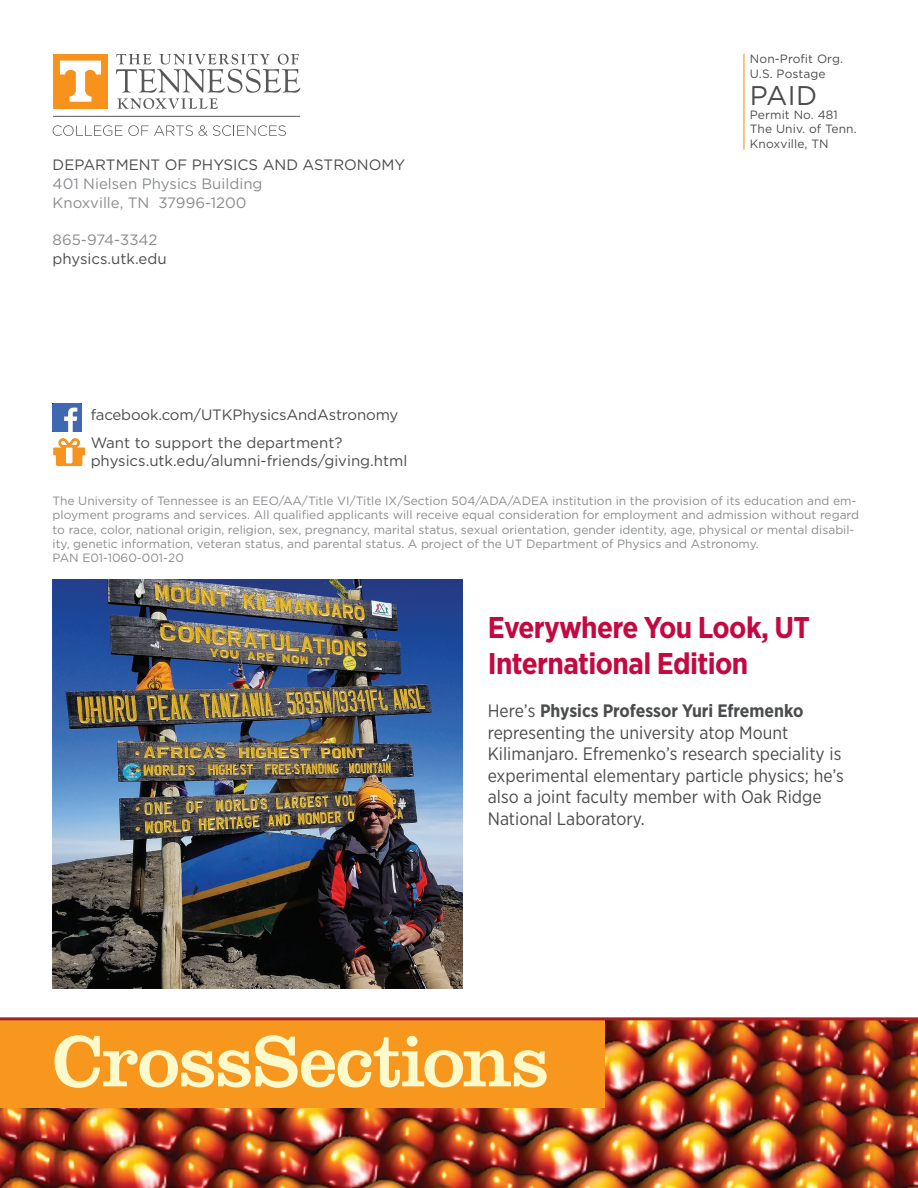
<style>
.page{position:relative;width:918px;height:1188px;background:#fff}
.page>*{position:absolute;margin:0;border:0;box-sizing:border-box;transform-origin:0 0}
.t1{font:75px "Clarendon LT Std";letter-spacing:-.015em;color:#fcf9cb}
.t2{font:700 30px "Gotham Narrow";letter-spacing:-.02em;color:#c40941}
.t3{font:27px "Gotham";color:#4b4c4d}
.t4{font:18px/21.6px "Gotham Narrow";color:#4b4c4d}
.t5{font:15px/18px "Gotham";color:#4b4c4d}
.t6{font:15px "Gotham";color:#8a8c8f}
.t7{font:12px/14.4px "Gotham";color:#8a8c8f}
.t8{font:12px "Gotham";letter-spacing:.01em;color:#4b4c4d}
.s1{font-weight:700}
</style>
<div class="page">
<img style="left:0;top:1021px;width:918px;height:167px">
<div style="left:0;top:1019px;width:605px;height:88px;background:#f7971d"></div>
<hr style="left:0;top:1017px;width:918px;height:3px;background:#a51f27">
<hr style="left:743px;top:54px;width:2px;height:96px;background:#f7971d">
<hr style="left:53px;top:116px;width:247px;height:1px;background:#57585a">
<svg style="left:116px;top:54px;width:184px;height:55px"></svg>
<div style="left:53px;top:54px;width:55px;height:55px;background:#f7931d"></div>
<svg style="left:60px;top:61px;width:41px;height:41px"></svg>
<svg style="left:53px;top:125px;width:140px;height:11px"></svg>
<svg style="left:199px;top:125px;width:87px;height:11px"></svg>
<img style="left:53px;top:403px;width:28px;height:29px">
<img style="left:53px;top:438px;width:32px;height:28px">
<img style="left:53px;top:579px;width:410px;height:410px">
<p class="t5" style="left:53px;top:156px;width:354px">DEPARTMENT OF PHYSICS AND ASTRONOMY</p>
<p class="t6" style="left:53px;top:174px;width:211px">401 Nielsen Physics Building</p>
<p class="t6" style="left:53px;top:193px;width:195px">Knoxville, TN 37996-1200</p>
<p class="t6" style="left:53px;top:230px;width:106px">865-974-3342</p>
<p class="t5" style="left:53px;top:250px;width:115px">physics.utk.edu</p>
<p class="t5" style="left:91px;top:405px;width:309px">facebook.com/UTKPhysicsAndAstronomy</p>
<p class="t5" style="left:91px;top:433px;width:318px">Want to support the department? physics.utk.edu/alumni-friends/giving.html</p>
<p class="t8" style="left:750px;top:51px;width:95px">Non-Profit Org.</p>
<p class="t8" style="left:750px;top:66px;width:77px">U.S. Postage</p>
<p class="t3" style="left:750px;top:78px;width:69px">PAID</p>
<p class="t8" style="left:750px;top:107px;width:89px">Permit No. 481</p>
<p class="t8" style="left:750px;top:122px;width:108px">The Univ. of Tenn.</p>
<p class="t8" style="left:750px;top:136px;width:80px">Knoxville, TN</p>
<p class="t7" style="left:53px;top:493px;width:808px">The University of Tennessee is an EEO/AA/Title VI/Title IX/Section 504/ADA/ADEA institution in the provision of its education and em&shy;ployment programs and services. All qualified applicants will receive equal consideration for employment and admission without regard to race, color, national origin, religion, sex, pregnancy, marital status, sexual orientation, gender identity, age, physical or mental disabil&shy;ity, genetic information, veteran status, and parental status. A project of the UT Department of Physics and Astronomy.<br>PAN E01-1060-001-20</p>
<p class="t2" style="left:488px;top:608px;width:324px">Everywhere You Look, UT</p>
<p class="t2" style="left:488px;top:644px;width:262px">International Edition</p>
<p class="t4" style="left:488px;top:700px;width:358px">Here’s <span class="s1">Physics Professor Yuri Efremenko </span>representing the university atop Mount Kilimanjaro. Efremenko’s research speciality is experimental elementary particle physics; he’s also a joint faculty member with Oak Ridge National Laboratory.</p>
<p class="t1" style="left:53px;top:1017px;width:497px">CrossSections</p>
</div>
